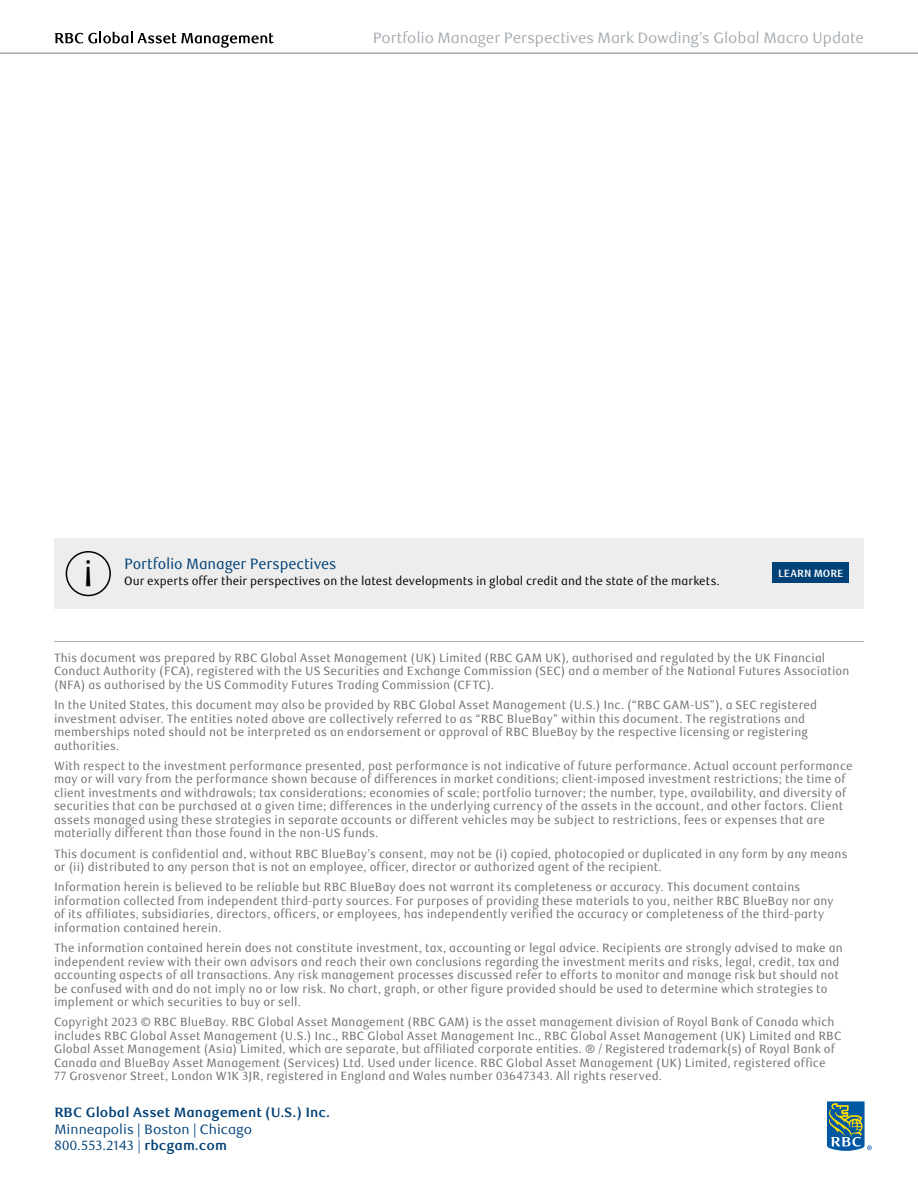
<style>
.page{position:relative;width:918px;height:1188px;background:#fff}
.page>*{position:absolute;margin:0;border:0;box-sizing:border-box;transform-origin:0 0}
.t1{font:15px "RBC Text";letter-spacing:-.005em;color:#a4abb1}
.Chart_Table_Text_con{font:15px "RBC Text Cond";letter-spacing:-.01em;color:#004177}
.t2{font:13.5px/16.5px "RBC Text";color:#004177}
.t3{font:700 13.5px "RBC Text";color:#004177}
.t4{font:12px/13.5px "RBC Text Cond";letter-spacing:.01em;color:#706f6f}
.Chart_Table_Text_con-2{font:12px "RBC Text Cond";letter-spacing:.005em;color:#000}
.Chart_Table_Text_con-3{font:700 10.5px "RBC Text Tabular Cond";letter-spacing:.005em;color:#fff}
.s1{color:#275b9b}
.s2{font-weight:700}
</style>
<div class="page">
<hr style="left:54px;top:641px;width:810px;height:1px;background:#a4abb1">
<div style="left:54px;top:538px;width:810px;height:71px;background:#ededed"></div>
<div style="left:66px;top:551px;width:45px;height:45px;border:2px solid #000;border-radius:50%"></div>
<div style="left:773px;top:562px;width:76px;height:21px;background:#004177"></div>
<svg style="left:827px;top:1101px;width:45px;height:50px"></svg>
<hr style="left:0;top:52px;width:918px;height:2px;background:#a4abb1">
<svg style="left:55px;top:32px;width:219px;height:16px"></svg>
<p class="t1" style="left:373px;top:29px;width:493px">Portfolio Manager Perspectives Mark Dowding’s Global Macro Update</p>
<p class="Chart_Table_Text_con" style="left:124px;top:555px;width:214px">Portfolio Manager Perspectives</p>
<p class="Chart_Table_Text_con-2" style="left:124px;top:573px;width:597px">Our experts offer their perspectives on the latest developments in global credit and the state of the markets.</p>
<p class="Chart_Table_Text_con-3" style="left:778px;top:567px;width:67px">LEARN MORE</p>
<p class="t4" style="left:54px;top:651px;width:797px">This document was prepared by RBC Global Asset Management (UK) Limited (RBC GAM UK), authorised and regulated by the UK Financial<br>Conduct Authority (FCA), registered with the US Securities and Exchange Commission (SEC) and a member of the National Futures Association (NFA) as authorised by the US Commodity Futures Trading Commission (CFTC).</p>
<p class="t4" style="left:54px;top:699px;width:765px">In the United States, this document may also be provided by RBC Global Asset Management (U.S.) Inc. (“RBC GAM-US”), a SEC registered investment adviser. The entities noted above are collectively referred to as “RBC BlueBay” within this document. The registrations and memberships noted should not be interpreted as an endorsement or approval of RBC BlueBay by the respective licensing or registering authorities.</p>
<p class="t4" style="left:54px;top:759px;width:800px">With respect to the investment performance presented, past performance is not indicative of future performance. Actual account performance may or will vary from the performance shown because of differences in market conditions; client-imposed investment restrictions; the time of client investments and withdrawals; tax considerations; economies of scale; portfolio turnover; the number, type, availability, and diversity of securities that can be purchased at a given time; differences in the underlying currency of the assets in the account, and other factors. Client assets managed using these strategies in separate accounts or different vehicles may be subject to restrictions, fees or expenses that are materially different than those found in the non-US funds.</p>
<p class="t4" style="left:54px;top:847px;width:795px">This document is confidential and, without RBC BlueBay’s consent, may not be (i) copied, photocopied or duplicated in any form by any means or (ii) distributed to any person that is not an employee, officer, director or authorized agent of the recipient.</p>
<p class="t4" style="left:54px;top:881px;width:781px">Information herein is believed to be reliable but RBC BlueBay does not warrant its completeness or accuracy. This document contains information collected from independent third-party sources. For purposes of providing these materials to you, neither RBC BlueBay nor any of its affiliates, subsidiaries, directors, officers, or employees, has independently verified the accuracy or completeness of the third-party information contained herein.</p>
<p class="t4" style="left:54px;top:942px;width:790px">The information contained herein does not constitute investment, tax, accounting or legal advice. Recipients are strongly advised to make an independent review with their own advisors and reach their own conclusions regarding the investment merits and risks, legal, credit, tax and accounting aspects of all transactions. Any risk management processes discussed refer to efforts to monitor and manage risk but should not be confused with and do not imply no or low risk. No chart, graph, or other figure provided should be used to determine which strategies to implement or which securities to buy or sell.</p>
<p class="t4" style="left:54px;top:1016px;width:789px">Copyright 2023 © RBC BlueBay. RBC Global Asset Management (RBC GAM) is the asset management division of Royal Bank of Canada which includes RBC Global Asset Management (U.S.) Inc., RBC Global Asset Management Inc., RBC Global Asset Management (UK) Limited and RBC Global Asset Management (Asia) Limited, which are separate, but affiliated corporate entities. ® / Registered trademark(s) of Royal Bank of Canada and BlueBay Asset Management (Services) Ltd. Used under licence. RBC Global Asset Management (UK) Limited, registered office<br>77 Grosvenor Street, London W1K 3JR, registered in England and Wales number 03647343. All rights reserved.</p>
<p class="t3" style="left:55px;top:1105px;width:277px">RBC Global Asset Management (U.S.) Inc.</p>
<p class="t2" style="left:55px;top:1121px;width:199px">Minneapolis | Boston | Chicago<br>800.553.2143 <span class="s1">|</span> <span class="s2">rbcgam.com</span></p>
</div>
